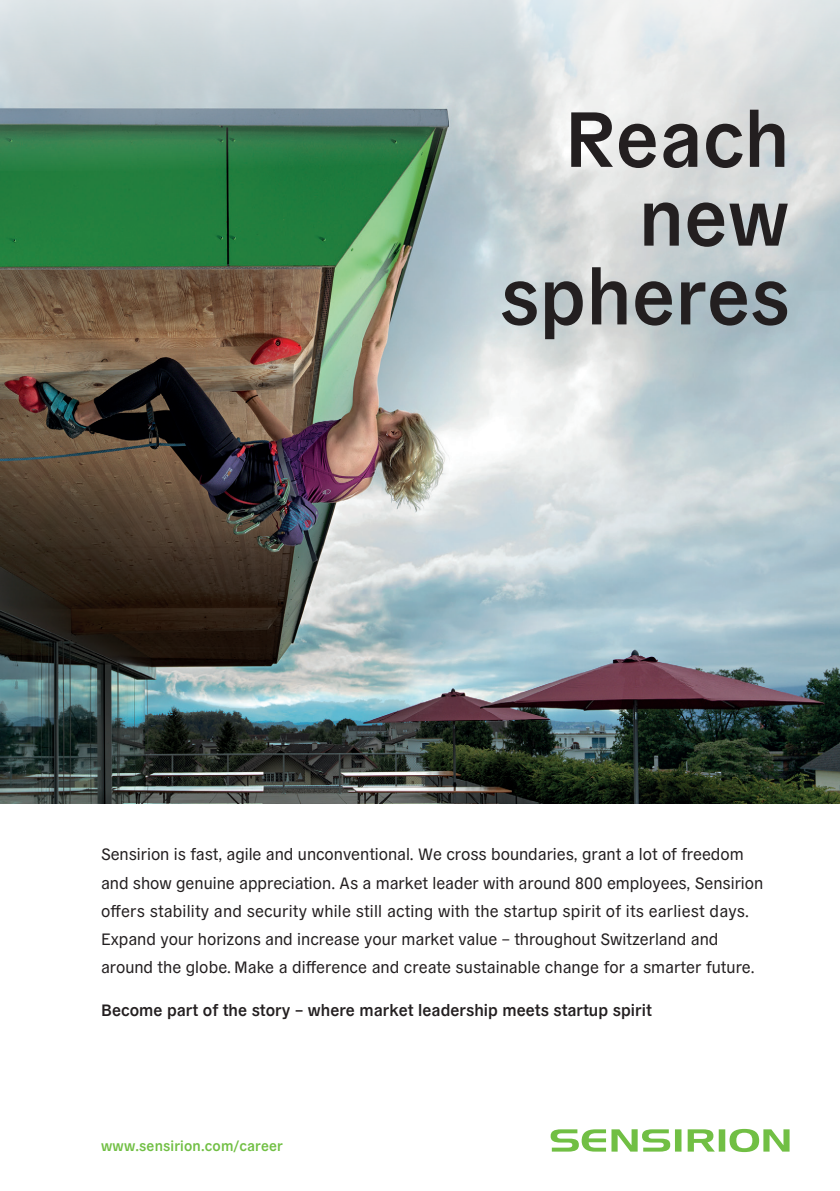
<style>
.page{position:relative;width:840px;height:1191px;background:#fff}
.page>*{position:absolute;margin:0;border:0;box-sizing:border-box;transform-origin:0 0}
.t1{font:600 77.8px/78.8px "General Grotesque";letter-spacing:.01em;color:#231f20;text-align:right}
.t2{font:16.4px/28.2px "General Grotesque";color:#231f20}
.t3{font:600 16.4px "General Grotesque";letter-spacing:.005em;color:#231f20}
.t4{font:600 14.4px "General Grotesque";letter-spacing:.015em;color:#71bf44}
</style>
<div class="page">
<img style="left:0;top:171px;width:839px;height:632px">
<svg style="left:0;top:0;width:839px;height:171px;background:#bacac6"></svg>
<svg style="left:550px;top:1128px;width:239px;height:24px"></svg>
<h1 class="t1" style="left:500px;top:94px;width:290px">Reach new spheres</h1>
<p class="t2" style="left:101px;top:839px;width:663px">Sensirion is fast, agile and unconventional. We cross boundaries, grant a lot of freedom and show genuine appreciation. As a market leader with around 800 employees, Sensirion offers stability and security while still acting with the startup spirit of its earliest days.<br>Expand your horizons and increase your market value – throughout Switzerland and around the globe. Make a difference and create sustainable change for a smarter future.</p>
<p class="t3" style="left:101px;top:999px;width:552px">Become part of the story – where market leadership meets startup spirit</p>
<p class="t4" style="left:101px;top:1135px;width:183px">www.sensirion.com/career</p>
</div>
